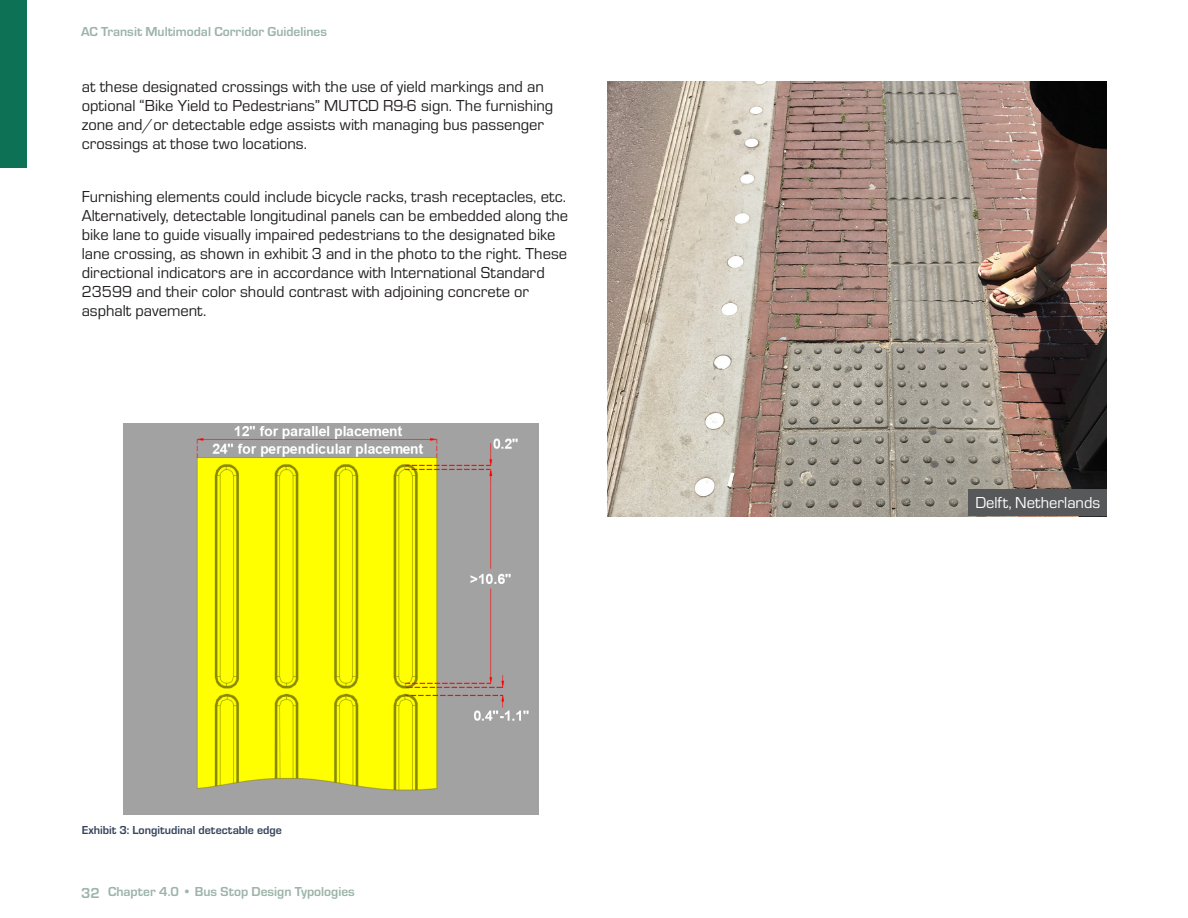
<style>
.page{position:relative;width:1188px;height:918px;background:#fff}
.page>*{position:absolute;margin:0;border:0;box-sizing:border-box;transform-origin:0 0}
.BODY_TEXT{font:16.5px/19px "Eurostile";color:#231f20}
.BODY_TEXT-2{font:16.5px "Eurostile";color:#fff}
.t1{font:700 13.5px "Eurostile";color:#9cb4a9}
.t2{font:700 12px "Eurostile";color:#36445c}
.s1{font-size:15px}
</style>
<div class="page">
<div style="left:0;top:0;width:27px;height:167px;background:#0d7155"></div>
<img style="left:124px;top:423px;width:414px;height:391px">
<img style="left:608px;top:81px;width:499px;height:435px">
<div style="left:969px;top:489px;width:138px;height:27px;background:#57585a"></div>
<p class="t1" style="left:81px;top:22px;width:248px">AC Transit Multimodal Corridor Guidelines</p>
<p class="BODY_TEXT" style="left:82px;top:76px;width:473px">at these designated crossings with the use of yield markings and an optional “Bike Yield to Pedestrians” MUTCD R9-6 sign. The furnishing zone and/or detectable edge assists with managing bus passenger crossings at those two locations.</p>
<p class="BODY_TEXT" style="left:82px;top:186px;width:488px">Furnishing elements could include bicycle racks, trash receptacles, etc.<br>Alternatively, detectable longitudinal panels can be embedded along the bike lane to guide visually impaired pedestrians to the designated bike lane crossing, as shown in exhibit 3 and in the photo to the right. These directional indicators are in accordance with International Standard 23599 and their color should contrast with adjoining concrete or asphalt pavement.</p>
<p class="t2" style="left:82px;top:822px;width:202px">Exhibit 3: Longitudinal detectable edge</p>
<p class="t1" style="left:81px;top:882px;width:275px"><span class="s1">32</span> Chapter 4.0 • Bus Stop Design Typologies</p>
<p class="BODY_TEXT-2" style="left:975px;top:492px;width:126px">Delft, Netherlands</p>
</div>
